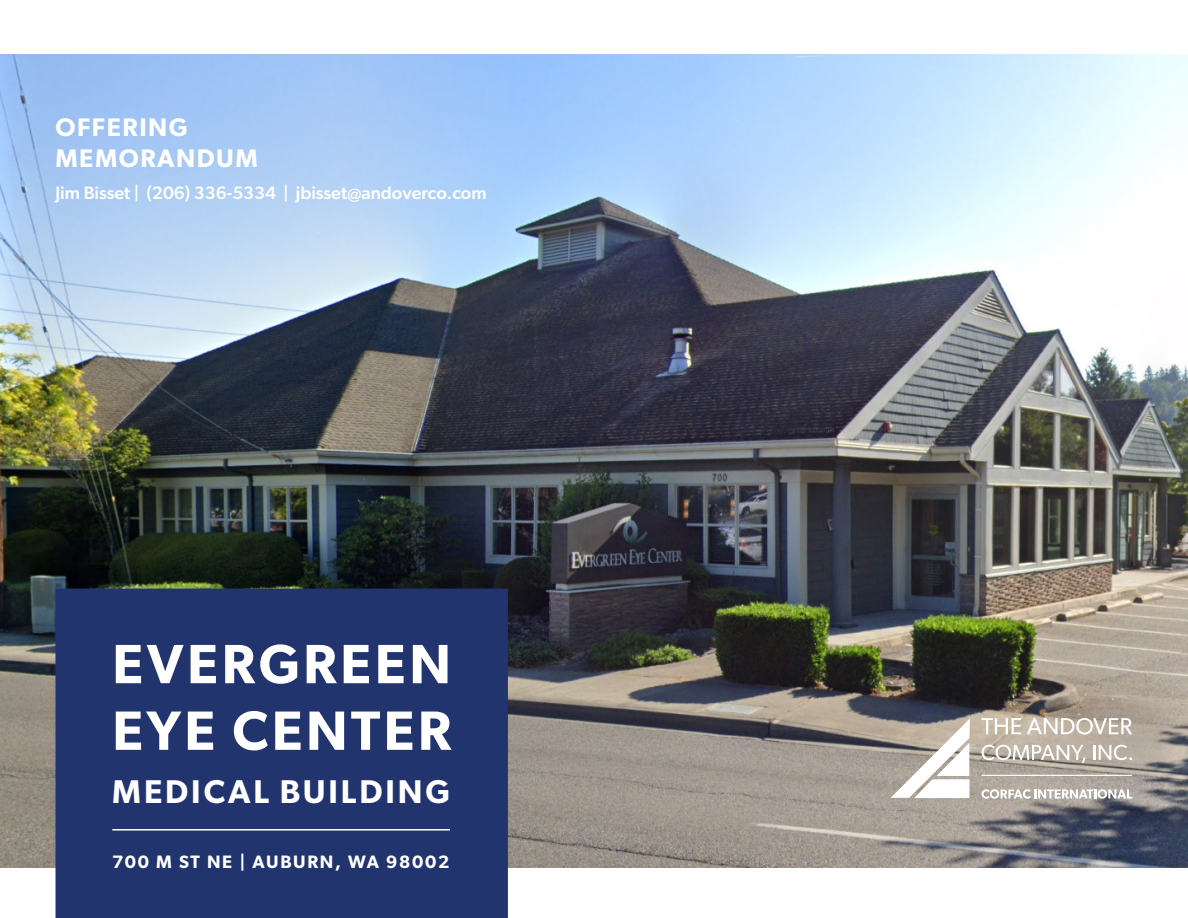
<style>
.page{position:relative;width:1188px;height:918px;background:#fff}
.page>*{position:absolute;margin:0;border:0;box-sizing:border-box;transform-origin:0 0}
.t1{font:600 55.5px "Gibson";letter-spacing:.06em;color:#fff}
.t2{font:600 33px "Gibson";letter-spacing:.085em;color:#fff}
.t3{font:600 25.5px "Gibson";letter-spacing:.06em;color:#fff}
.t4{font:500 18px "Gibson";color:#fff}
.t5{font:600 18px "Gibson";letter-spacing:.095em;color:#fff}
</style>
<div class="page">
<img style="left:0;top:54px;width:1188px;height:814px">
<svg style="left:891px;top:718px;width:79px;height:80px"></svg>
<svg style="left:982px;top:718px;width:39px;height:16px"></svg>
<svg style="left:1027px;top:718px;width:105px;height:17px"></svg>
<hr style="left:982px;top:775px;width:150px;height:1px;background:#fff">
<svg style="left:982px;top:789px;width:150px;height:10px"></svg>
<svg style="left:982px;top:745px;width:104px;height:18px"></svg>
<svg style="left:1093px;top:745px;width:39px;height:15px"></svg>
<div style="left:56px;top:589px;width:451px;height:328px;background:#22346e"></div>
<div style="left:56px;top:589px;width:452px;height:329px;border:2px solid #22346e"></div>
<hr style="left:112px;top:829px;width:338px;height:2px;background:#fff">
<p class="t3" style="left:56px;top:112px;width:134px">OFFERING</p>
<p class="t3" style="left:56px;top:143px;width:204px">MEMORANDUM</p>
<p class="t4" style="left:56px;top:182px;width:433px">Jim Bisset | (206) 336-5334 | jbisset@andoverco.com</p>
<p class="t1" style="left:112px;top:631px;width:340px">EVERGREEN</p>
<p class="t1" style="left:112px;top:697px;width:340px">EYE CENTER</p>
<p class="t2" style="left:112px;top:772px;width:339px">MEDICAL BUILDING</p>
<p class="t5" style="left:112px;top:851px;width:339px">700 M ST NE | AUBURN, WA 98002</p>
</div>
